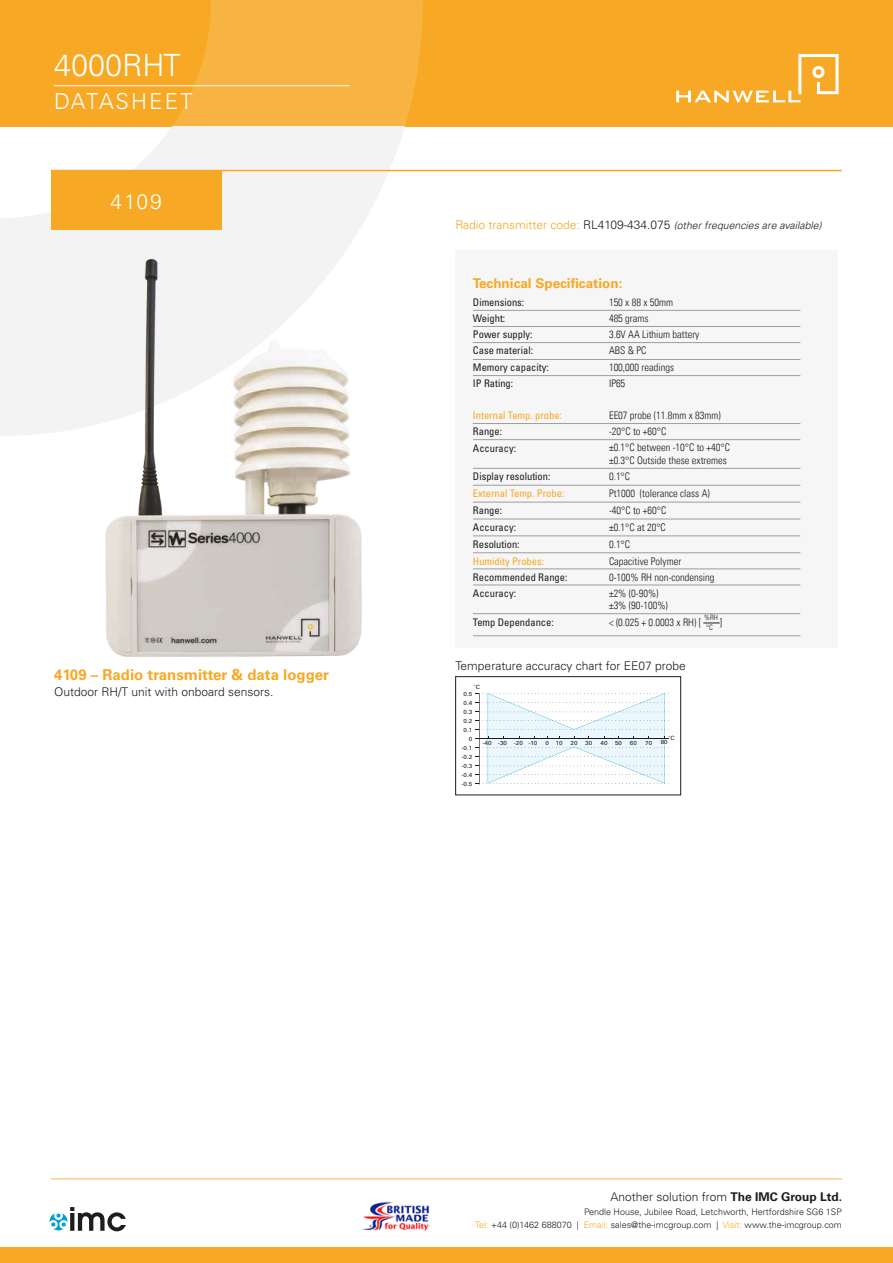
<style>
.page{position:relative;width:893px;height:1263px;background:#fff}
.page>*{position:absolute;margin:0;border:0;box-sizing:border-box;transform-origin:0 0}
.t1{font:300 30.6px "Univers LT Pro 45";color:#fff}
.t2{font:300 22.05px "Univers LT Pro 45";letter-spacing:.075em;color:#fff}
.t3{font:300 21px "Univers LT Pro 45";color:#fff}
.t4{font:700 15px "Univers LT Pro 65";color:#f7a824}
.t5{font:700 13.5px "Univers LT Pro 65";color:#f7a824}
.t6{font:300 12px "Univers LT Pro 45";color:#1d1d1b}
.t7{font:10.5px/12.6px "Univers Com 47 Light Cond";color:#1d1d1b}
.t8{font:condensed 10.5px "Univers LT Pro";color:#1d1d1b}
.t9{font:italic 300 10.5px "Univers LT Pro 45";color:#1d1d1b}
.t10{font:condensed 10.5px "Univers LT Pro";color:#f7a824}
.t11{font:300 9px/13.5px "Univers LT Pro 45";color:#1d1d1b;text-align:right}
.t12{font:7.5px/10.2px "Univers Com 47 Light Cond";color:#1d1d1b}
.t13{font:5.85px/9.1px "Univers";color:#1d1d1b;text-align:right;scale:1.09 1}
.t14{font:5.85px "Myriad";color:#1d1d1b;scale:1.09 1}
.s1{font-style:normal;font-size:12px;color:#f7a824}
.s2{font-style:normal;font-size:12px}
.s3{font-family:"Univers"}
.s4{font-family:"Univers LT Pro 65";font-weight:700}
.s5{color:#f7a824}
</style>
<div class="page">
<div style="left:0;top:0;width:893px;height:126px;background:#f7a824"></div>
<svg style="left:676px;top:54px;width:163px;height:48px"></svg>
<svg style="left:54px;top:0;width:369px;height:126px;fill:#f8b443"></svg>
<svg style="left:0;top:126px;width:423px;height:310px;fill:#f3f3f3"></svg>
<div style="left:0;top:1248px;width:893px;height:15px;background:#f7a824"></div>
<img style="left:362px;top:1201px;width:68px;height:30px">
<svg style="left:50px;top:1207px;width:76px;height:24px"></svg>
<hr style="left:51px;top:1178px;width:791px;height:2px;background:#fccc86">
<div style="left:455px;top:250px;width:383px;height:398px;background:#f6f6f6"></div>
<hr style="left:473px;top:310px;width:136px;height:1px;background:#9d9d9d">
<hr style="left:609px;top:310px;width:191px;height:1px;background:#9d9d9d">
<hr style="left:473px;top:326px;width:136px;height:1px;background:#9d9d9d">
<hr style="left:609px;top:326px;width:191px;height:1px;background:#9d9d9d">
<hr style="left:473px;top:342px;width:136px;height:1px;background:#9d9d9d">
<hr style="left:609px;top:342px;width:191px;height:1px;background:#9d9d9d">
<hr style="left:473px;top:359px;width:136px;height:1px;background:#9d9d9d">
<hr style="left:609px;top:359px;width:191px;height:1px;background:#9d9d9d">
<hr style="left:473px;top:375px;width:136px;height:1px;background:#9d9d9d">
<hr style="left:609px;top:375px;width:191px;height:1px;background:#9d9d9d">
<img style="left:62px;top:237px;width:319px;height:420px">
<hr style="left:473px;top:423px;width:136px;height:1px;background:#9d9d9d">
<hr style="left:609px;top:423px;width:191px;height:1px;background:#9d9d9d">
<hr style="left:473px;top:439px;width:136px;height:1px;background:#9d9d9d">
<hr style="left:609px;top:439px;width:191px;height:1px;background:#9d9d9d">
<hr style="left:473px;top:468px;width:136px;height:1px;background:#9d9d9d">
<hr style="left:609px;top:468px;width:191px;height:1px;background:#9d9d9d">
<hr style="left:473px;top:485px;width:136px;height:1px;background:#9d9d9d">
<hr style="left:609px;top:485px;width:191px;height:1px;background:#9d9d9d">
<hr style="left:473px;top:502px;width:136px;height:1px;background:#9d9d9d">
<hr style="left:609px;top:502px;width:191px;height:1px;background:#9d9d9d">
<hr style="left:473px;top:519px;width:136px;height:1px;background:#9d9d9d">
<hr style="left:609px;top:519px;width:191px;height:1px;background:#9d9d9d">
<hr style="left:473px;top:536px;width:136px;height:1px;background:#9d9d9d">
<hr style="left:609px;top:536px;width:191px;height:1px;background:#9d9d9d">
<hr style="left:473px;top:552px;width:136px;height:1px;background:#9d9d9d">
<hr style="left:609px;top:552px;width:191px;height:1px;background:#9d9d9d">
<hr style="left:473px;top:569px;width:136px;height:1px;background:#9d9d9d">
<hr style="left:609px;top:569px;width:191px;height:1px;background:#9d9d9d">
<hr style="left:473px;top:585px;width:136px;height:1px;background:#9d9d9d">
<hr style="left:609px;top:585px;width:191px;height:1px;background:#9d9d9d">
<hr style="left:473px;top:613px;width:136px;height:1px;background:#9d9d9d">
<hr style="left:609px;top:613px;width:191px;height:1px;background:#9d9d9d">
<hr style="left:473px;top:635px;width:136px;height:1px;background:#9d9d9d">
<hr style="left:609px;top:635px;width:191px;height:1px;background:#9d9d9d">
<hr style="left:51px;top:170px;width:791px;height:1px;background:#f7a824">
<div style="left:51px;top:170px;width:170px;height:59px;background:#f7a824"></div>
<svg style="left:703px;top:623px;width:17px;height:1px"></svg>
<svg style="left:475px;top:693px;width:194px;height:91px"></svg>
<div style="left:455px;top:676px;width:226px;height:119px;border:1px solid #1d1d1b"></div>
<h1 class="t1" style="left:54px;top:47px;width:128px">4000RHT</h1>
<h2 class="t2" style="left:54px;top:88px;width:140px">DATASHEET</h2>
<h3 class="t3" style="left:110px;top:188px;width:53px">4109</h3>
<h3 class="t4" style="left:54px;top:665px;width:276px">4109 – Radio transmitter &amp; data logger</h3>
<p class="t6" style="left:54px;top:685px;width:221px">Outdoor RH/T unit with onboard sensors.</p>
<p class="t9" style="left:455px;top:219px;width:368px"><span class="s1">Radio transmitter code:</span> <span class="s2">RL4109-434.075</span> (other frequencies are available)</p>
<p class="t5" style="left:473px;top:275px;width:151px">Technical Specification:</p>
<p class="t8" style="left:473px;top:296px;width:53px">Dimensions:</p>
<p class="t7" style="left:609px;top:296px;width:66px">150 x 88 x 50mm</p>
<p class="t8" style="left:473px;top:312px;width:34px">Weight:</p>
<p class="t7" style="left:609px;top:312px;width:41px">485 grams</p>
<p class="t8" style="left:473px;top:328px;width:61px">Power supply:</p>
<p class="t7" style="left:609px;top:328px;width:92px">3.6V AA Lithium battery</p>
<p class="t8" style="left:473px;top:344px;width:62px">Case material:</p>
<p class="t7" style="left:609px;top:344px;width:39px">ABS &amp; PC</p>
<p class="t8" style="left:473px;top:361px;width:77px">Memory capacity:</p>
<p class="t7" style="left:609px;top:361px;width:67px">100,000 readings</p>
<p class="t8" style="left:473px;top:377px;width:42px">IP Rating:</p>
<p class="t7" style="left:609px;top:377px;width:18px">IP65</p>
<p class="t10" style="left:473px;top:409px;width:90px">Internal Temp. probe:</p>
<p class="t7" style="left:609px;top:409px;width:113px">EE07 probe (11.8mm x 83mm)</p>
<p class="t8" style="left:473px;top:425px;width:31px">Range:</p>
<p class="t7" style="left:609px;top:425px;width:59px">-20°C to +60°C</p>
<p class="t8" style="left:473px;top:441px;width:45px">Accuracy:</p>
<p class="t7" style="left:609px;top:441px;width:123px">±0.1°C between -10°C to +40°C ±0.3°C Outside these extremes</p>
<p class="t8" style="left:473px;top:470px;width:79px">Display resolution:</p>
<p class="t7" style="left:609px;top:470px;width:23px">0.1°C</p>
<p class="t10" style="left:473px;top:487px;width:93px">External Temp. Probe:</p>
<p class="t7" style="left:609px;top:487px;width:102px">Pt1000 (tolerance class A)</p>
<p class="t8" style="left:473px;top:504px;width:31px">Range:</p>
<p class="t7" style="left:609px;top:504px;width:59px">-40°C to +60°C</p>
<p class="t8" style="left:473px;top:520px;width:45px">Accuracy:</p>
<p class="t7" style="left:609px;top:521px;width:58px">±0.1°C at 20°C</p>
<p class="t8" style="left:473px;top:537px;width:48px">Resolution:</p>
<p class="t7" style="left:609px;top:538px;width:23px">0.1°C</p>
<p class="t10" style="left:473px;top:554px;width:73px">Humidity Probes:</p>
<p class="t7" style="left:609px;top:555px;width:74px">Capacitive Polymer</p>
<p class="t8" style="left:473px;top:570px;width:96px">Recommended Range:</p>
<p class="t7" style="left:609px;top:571px;width:107px">0-100% RH non-condensing</p>
<p class="t8" style="left:473px;top:586px;width:45px">Accuracy:</p>
<p class="t7" style="left:609px;top:587px;width:60px">±2% (0-90%) ±3% (90-100%)</p>
<p class="t8" style="left:473px;top:615px;width:82px">Temp Dependance:</p>
<p class="t7" style="left:609px;top:615px;width:94px">&lt; (0.025 + 0.0003 x RH) [</p>
<p class="t7" style="left:720px;top:615px;width:4px">]</p>
<p class="t12" style="left:704px;top:612px;width:15px">%RH °C</p>
<p class="t6" style="left:455px;top:659px;width:232px">Temperature accuracy chart for EE07 probe</p>
<p class="t14" style="left:473px;top:684px;width:8px">˚<span class="s3">C</span></p>
<p class="t13" style="left:463px;top:690px;width:10px">0.5</p>
<p class="t13" style="left:463px;top:698px;width:10px">0.4<br>0.3<br>0.2<br>0.1<br>0</p>
<p class="t13" style="left:461px;top:744px;width:11px">-0.1</p>
<p class="t13" style="left:461px;top:752px;width:11px;text-align:justify">-0.2 -0.3 -0.4 -0.5</p>
<p class="t14" style="left:668px;top:736px;width:8px">˚<span class="s3">C</span></p>
<p class="t13" style="left:498px;top:738px;width:38px">-30 -20 -10</p>
<p class="t13" style="left:545px;top:738px;width:17px">0 10</p>
<p class="t13" style="left:570px;top:738px;width:8px">20</p>
<p class="t13" style="left:585px;top:738px;width:8px">30</p>
<p class="t13" style="left:600px;top:738px;width:8px">40</p>
<p class="t13" style="left:615px;top:738px;width:8px">50</p>
<p class="t13" style="left:630px;top:738px;width:8px">60</p>
<p class="t13" style="left:661px;top:738px;width:8px">80</p>
<p class="t13" style="left:482px;top:738px;width:10px">-40</p>
<p class="t13" style="left:645px;top:738px;width:8px">70</p>
<p class="t6" style="left:610px;top:1189px;width:233px">Another solution from <span class="s4">The IMC Group Ltd.</span></p>
<p class="t11" style="left:475px;top:1204px;width:368px">Pendle House, Jubilee Road, Letchworth, Hertfordshire SG6 1SP<br><span class="s5">Tel:</span> +44 (0)1462 688070 | <span class="s5">Email:</span> sales@the-imcgroup.com | <span class="s5">Visit:</span> www.the-imcgroup.com</p>
</div>
